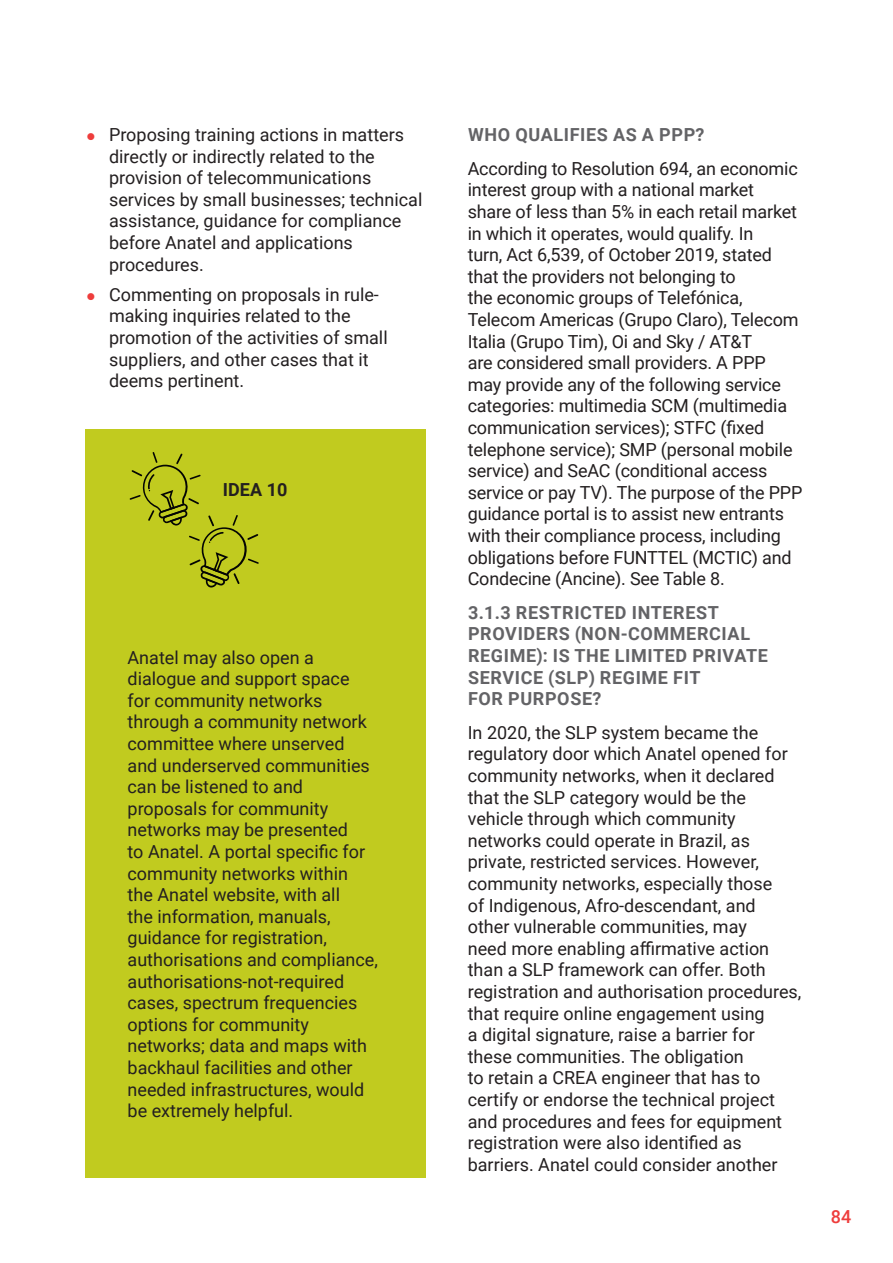
<style>
.page{position:relative;width:893px;height:1263px;background:#fff}
.page>*{position:absolute;margin:0;border:0;box-sizing:border-box;transform-origin:0 0}
.t1{font:18px/21.6px "Roboto";color:#231f20}
.t2{font:700 18px/21.6px "Roboto";letter-spacing:.035em;color:#636366}
.t3{font:700 18px "Roboto";color:#231f20}
.t4{font:500 18px "Roboto";color:#ee3d3c}
.s1{color:#ee3d3c}
</style>
<div class="page">
<div style="left:85px;top:429px;width:340px;height:749px;background:#c1cb1f"></div>
<svg style="left:130px;top:452px;width:129px;height:135px"></svg>
<p class="t1" style="left:109px;top:123px;width:315px;text-indent:-22px"><span class="s1">●</span> Proposing training actions in matters directly or indirectly related to the provision of telecommunications services by small businesses; technical assistance, guidance for compliance before Anatel and applications procedures.</p>
<p class="t1" style="left:109px;top:283px;width:280px;text-indent:-22px"><span class="s1">●</span> Commenting on proposals in rule&shy;making inquiries related to the promotion of the activities of small suppliers, and other cases that it deems pertinent.</p>
<p class="t3" style="left:223px;top:476px;width:66px">IDEA 10</p>
<p class="t1" style="left:128px;top:646px;width:252px">Anatel may also open a dialogue and support space<br>for community networks through a community network committee where unserved and underserved communities can be listened to and proposals for community networks may be presented<br>to Anatel. A portal specific for community networks within<br>the Anatel website, with all<br>the information, manuals, guidance for registration, authorisations and compliance, authorisations-not-required cases, spectrum frequencies options for community networks; data and maps with backhaul facilities and other needed infrastructures, would be extremely helpful.</p>
<p class="t2" style="left:468px;top:123px;width:238px">WHO QUALIFIES AS A PPP?</p>
<p class="t1" style="left:468px;top:157px;width:336px">According to Resolution 694, an economic interest group with a national market<br>share of less than 5% in each retail market in which it operates, would qualify. In<br>turn, Act 6,539, of October 2019, stated that the providers not belonging to<br>the economic groups of Telefónica, Telecom Americas (Grupo Claro), Telecom Italia (Grupo Tim), Oi and Sky / AT&amp;T<br>are considered small providers. A PPP may provide any of the following service categories: multimedia SCM (multimedia communication services); STFC (fixed telephone service); SMP (personal mobile service) and SeAC (conditional access service or pay TV). The purpose of the PPP guidance portal is to assist new entrants with their compliance process, including obligations before FUNTTEL (MCTIC) and Condecine (Ancine). See Table 8.</p>
<p class="t2" style="left:468px;top:601px;width:301px">3.1.3 RESTRICTED INTEREST<br>PROVIDERS (NON-COMMERCIAL<br>REGIME): IS THE LIMITED PRIVATE<br>SERVICE (SLP) REGIME FIT<br>FOR PURPOSE?</p>
<p class="t1" style="left:468px;top:721px;width:335px">In 2020, the SLP system became the regulatory door which Anatel opened for community networks, when it declared that the SLP category would be the vehicle through which community networks could operate in Brazil, as private, restricted services. However, community networks, especially those<br>of Indigenous, Afro-descendant, and other vulnerable communities, may<br>need more enabling affirmative action than a SLP framework can offer. Both registration and authorisation procedures, that require online engagement using<br>a digital signature, raise a barrier for these communities. The obligation<br>to retain a CREA engineer that has to certify or endorse the technical project and procedures and fees for equipment registration were also identified as barriers. Anatel could consider another</p>
<p class="t4" style="left:831px;top:1204px;width:22px">84</p>
</div>
